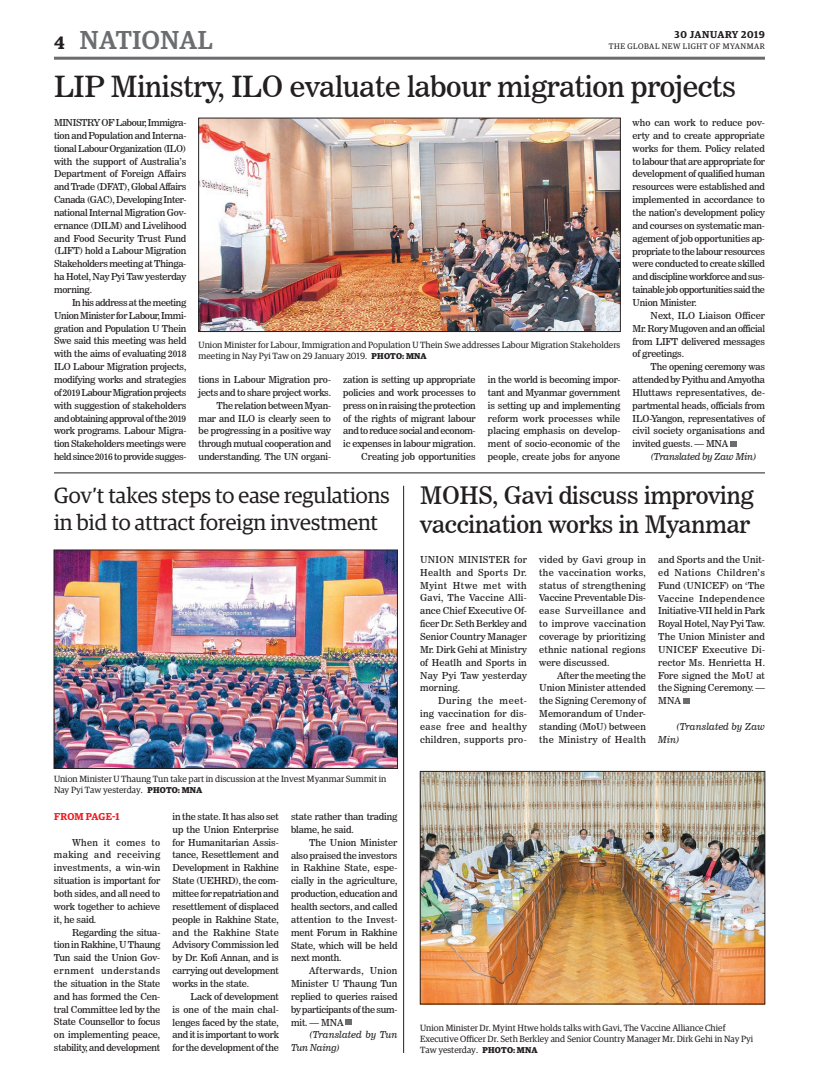
<style>
.page{position:relative;width:819px;height:1080px;background:#fff}
.page>*{position:absolute;margin:0;border:0;box-sizing:border-box;transform-origin:0 0}
.t1{font:29px "News 706 BT Roman C";letter-spacing:-.01em;color:#231f20}
.t2{font:500 26px "Guardian Egyp";letter-spacing:.02em;color:#6c6d70}
.t3{font:24px/28.8px "News 706 BT Roman C";letter-spacing:-.01em;color:#231f20}
.t4{font:22px/26.4px "Guardian Egyp";color:#231f20}
.t5{font:600 18px "Guardian Egyp";color:#231f20}
.t6{font:600 10px "Guardian Egyp";letter-spacing:.06em;color:#231f20}
.t7{font:600 10px "Guardian Egyp";letter-spacing:.01em;color:#ee1d23}
.t8{font:9.5px/12.9px "News 706 BT Roman C";letter-spacing:-.015em;color:#231f20;text-align:justify}
.t9{font:9.5px/12.9px "News 706 BT Italic C";letter-spacing:-.005em;color:#231f20}
.t10{font:9px/10.8px "Guardian Egyp";color:#231f20}
.t11{font:8px "Guardian Egyp";letter-spacing:.06em;color:#231f20}
.s1{font-weight:700;font-size:8.5px}
</style>
<div class="page">
<hr style="left:54px;top:57px;width:711px;height:3px;background:#6c6d70">
<svg style="left:346px;top:1019px;width:6px;height:6px"></svg>
<img style="left:201px;top:120px;width:417px;height:210px">
<div style="left:199px;top:118px;width:421px;height:214px;border:1px solid #231f20"></div>
<div style="left:730px;top:441px;width:7px;height:6px;background:#6c6d70"></div>
<hr style="left:54px;top:472px;width:711px;height:1px;background:#231f20">
<svg style="left:684px;top:698px;width:6px;height:6px"></svg>
<img style="left:422px;top:773px;width:341px;height:229px">
<div style="left:420px;top:771px;width:345px;height:233px;border:1px solid #231f20"></div>
<hr style="left:403px;top:486px;width:1px;height:567px;background:#231f20">
<img style="left:56px;top:552px;width:340px;height:215px">
<div style="left:54px;top:550px;width:344px;height:219px;border:1px solid #231f20"></div>
<h3 class="t5" style="left:54px;top:29px;width:12px">4</h3>
<h2 class="t2" style="left:80px;top:21px;width:134px">NATIONAL</h2>
<p class="t6" style="left:675px;top:27px;width:92px">30 JANUARY 2019</p>
<p class="t11" style="left:609px;top:41px;width:158px">THE GLOBAL NEW LIGHT OF MYANMAR</p>
<h1 class="t1" style="left:54px;top:69px;width:684px">LIP Ministry, ILO evaluate labour migration projects</h1>
<p class="t8" style="left:54px;top:116px;width:134px">MINISTRY OF Labour, Immigra&shy;tion and Population and Interna&shy;tional Labour Organization (ILO) with the support of Australia’s Department of Foreign Affairs and Trade (DFAT), Global Affairs Canada (GAC), Developing Inter&shy;national Internal Migration Gov&shy;ernance (DILM) and Livelihood and Food Security Trust Fund (LIFT) hold a Labour Migration Stakeholders meeting at Thinga&shy;ha Hotel, Nay Pyi Taw yesterday morning.</p>
<p class="t8" style="left:54px;top:296px;width:134px;text-indent:18px">In his address at the meeting Union Minister for Labour, Immi&shy;gration and Population U Thein Swe said this meeting was held with the aims of evaluating 2018<br>ILO Labour Migration projects, modifying works and strategies of 2019 Labour Migration projects with suggestion of stakeholders and obtaining approval of the 2019 work programs. Labour Migra&shy;tion Stakeholders meetings were held since 2016 to provide sugges-</p>
<h3 class="t4" style="left:54px;top:481px;width:337px">Gov’t takes steps to ease regulations in bid to attract foreign investment</h3>
<p class="t8" style="left:633px;top:116px;width:134px">who can work to reduce pov&shy;erty and to create appropriate works for them. Policy related to labour that are appropriate for development of qualified human resources were established and implemented in accordance to the nation’s development policy and courses on systematic man&shy;agement of job opportunities ap&shy;propriate to the labour resources were conducted to create skilled and discipline workforce and sus&shy;tainable job opportunities said the Union Minister.</p>
<p class="t8" style="left:633px;top:309px;width:134px;text-indent:18px">Next, ILO Liaison Officer Mr. Rory Mugoven and an official from LIFT delivered messages of greetings.</p>
<p class="t8" style="left:633px;top:360px;width:134px;text-indent:18px">The opening ceremony was attended by Pyithu and Amyotha Hluttaws representatives, de&shy;partmental heads, officials from ILO-Yangon, representatives of civil society organisations and invited guests. — MNA</p>
<p class="t9" style="left:651px;top:450px;width:107px">(Translated by Zaw Min)</p>
<p class="t10" style="left:199px;top:339px;width:423px">Union Minister for Labour, Immigration and Population U Thein Swe addresses Labour Migration Stakeholders meeting in Nay Pyi Taw on 29 January 2019. <span class="s1">PHOTO: MNA</span></p>
<p class="t8" style="left:199px;top:373px;width:134px;text-align:right">tions in Labour Migration pro&shy;jects and to share project works.<br>The relation between Myan&shy;mar and ILO is clearly seen to be progressing in a positive way through mutual cooperation and understanding. The UN organi-</p>
<p class="t8" style="left:343px;top:373px;width:134px;text-align:right">zation is setting up appropriate policies and work processes to press on in raising the protection of the rights of migrant labour and to reduce social and econom&shy;ic expenses in labour migration.<br>Creating job opportunities</p>
<p class="t8" style="left:488px;top:373px;width:134px">in the world is becoming impor&shy;tant and Myanmar government is setting up and implementing reform work processes while placing emphasis on develop&shy;ment of socio-economic of the people, create jobs for anyone</p>
<h3 class="t3" style="left:420px;top:481px;width:335px">MOHS, Gavi discuss improving vaccination works in Myanmar</h3>
<p class="t10" style="left:54px;top:773px;width:334px">Union Minister U Thaung Tun take part in discussion at the Invest Myanmar Summit in<br>Nay Pyi Taw yesterday. <span class="s1">PHOTO: MNA</span></p>
<p class="t7" style="left:54px;top:809px;width:67px">FROM PAGE-1</p>
<p class="t8" style="left:54px;top:836px;width:108px;text-indent:18px">When it comes to making and receiving investments, a win-win situation is important for both sides, and all need to work together to achieve it, he said.</p>
<p class="t8" style="left:54px;top:926px;width:108px;text-indent:18px">Regarding the situa&shy;tion in Rakhine, U Thaung Tun said the Union Gov&shy;ernment understands the situation in the State and has formed the Cen&shy;tral Committee led by the State Counsellor to focus on implementing peace, stability, and development</p>
<p class="t8" style="left:173px;top:810px;width:108px">in the state. It has also set up the Union Enterprise for Humanitarian Assis&shy;tance, Resettlement and Development in Rakhine State (UEHRD), the com&shy;mittee for repatriation and resettlement of displaced people in Rakhine State, and the Rakhine State Advisory Commission led by Dr. Kofi Annan, and is carrying out development works in the state.</p>
<p class="t8" style="left:173px;top:990px;width:108px;text-indent:18px">Lack of development is one of the main chal&shy;lenges faced by the state, and it is important to work for the development of the</p>
<p class="t8" style="left:291px;top:810px;width:108px">state rather than trading blame, he said.</p>
<p class="t8" style="left:291px;top:836px;width:108px;text-indent:18px">The Union Minister also praised the investors in Rakhine State, espe&shy;cially in the agriculture, production, education and health sectors, and called attention to the Invest&shy;ment Forum in Rakhine State, which will be held next month.</p>
<p class="t8" style="left:291px;top:964px;width:108px;text-indent:18px">Afterwards, Union Minister U Thaung Tun replied to queries raised by participants of the sum&shy;mit. — MNA</p>
<p class="t9" style="left:291px;top:1028px;width:108px;text-indent:18px">(Translated by Tun<br>Tun Naing)</p>
<p class="t8" style="left:420px;top:553px;width:108px">UNION MINISTER for Health and Sports Dr.<br>Myint Htwe met with Gavi, The Vaccine Alli&shy;ance Chief Executive Of&shy;ficer Dr. Seth Berkley and Senior Country Manager Mr. Dirk Gehi at Ministry of Heatlh and Sports in Nay Pyi Taw yesterday morning.</p>
<p class="t8" style="left:420px;top:694px;width:108px;text-indent:18px">During the meet&shy;ing vaccination for dis&shy;ease free and healthy children, supports pro-</p>
<p class="t8" style="left:539px;top:553px;width:108px">vided by Gavi group in the vaccination works, status of strengthening Vaccine Preventable Dis&shy;ease Surveillance and to improve vaccination coverage by prioritizing ethnic national regions were discussed.</p>
<p class="t8" style="left:539px;top:669px;width:108px;text-indent:18px">After the meeting the Union Minister attended the Signing Ceremony of Memorandum of Under&shy;standing (MoU) between the Ministry of Health</p>
<p class="t8" style="left:658px;top:553px;width:108px">and Sports and the Unit&shy;ed Nations Children’s Fund (UNICEF) on ‘The Vaccine Independence Initiative-VII held in Park Royal Hotel, Nay Pyi Taw.<br>The Union Minister and UNICEF Executive Di&shy;rector Ms. Henrietta H.<br>Fore signed the MoU at the Signing Ceremony. — MNA</p>
<p class="t9" style="left:658px;top:720px;width:108px;text-indent:18px">(Translated by Zaw<br>Min)</p>
<p class="t10" style="left:420px;top:1022px;width:335px">Union Minister Dr. Myint Htwe holds talks with Gavi, The Vaccine Alliance Chief<br>Executive Officer Dr. Seth Berkley and Senior Country Manager Mr. Dirk Gehi in Nay Pyi<br>Taw yesterday. <span class="s1">PHOTO: MNA</span></p>
</div>
